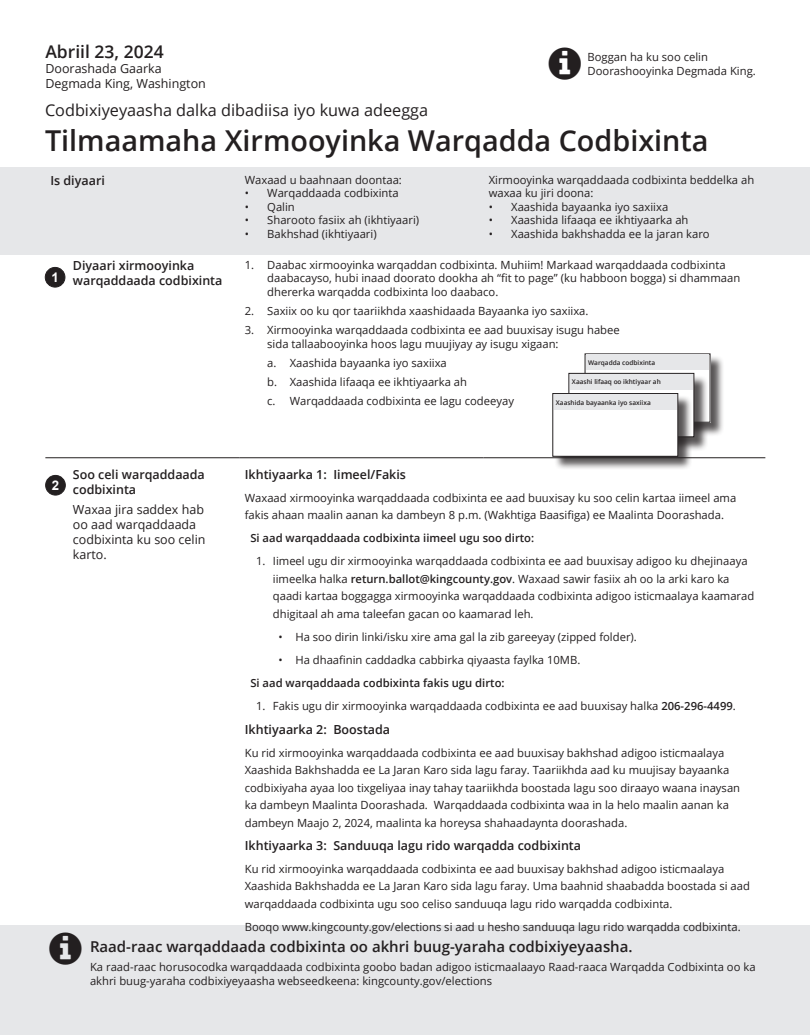
<style>
.page{position:relative;width:810px;height:1035px;background:#fff}
.page>*{position:absolute;margin:0;border:0;box-sizing:border-box;transform-origin:0 0}
.t1{font:600 28.75px "Open Sans";color:#231f20}
.t2{font:600 17.5px "Open Sans";color:#231f20}
.t3{font:16.25px "Open Sans";color:#231f20}
.t4{font:600 15px "Open Sans";color:#231f20}
.t5{font:700 13.25px "Arial";color:#fff}
.t6{font:600 12.5px/15px "Open Sans";color:#231f20}
.t7{font:12.5px/15px "Open Sans";color:#231f20}
.t8{font:11.25px/17.5px "Open Sans";color:#231f20}
.t9{font:600 11.25px "Open Sans";color:#231f20}
.t10{font:600 6.5px "Open Sans";color:#231f20}
.s1{font-weight:600}
</style>
<div class="page">
<div style="left:0;top:167px;width:810px;height:88px;background:#e6e7e9"></div>
<hr style="left:45px;top:458px;width:195px;height:1px;background:#231f20">
<hr style="left:240px;top:458px;width:244px;height:1px;background:#231f20">
<hr style="left:484px;top:458px;width:281px;height:1px;background:#231f20">
<div style="left:45px;top:267px;width:20px;height:20px;background:#231f20;border-radius:50%"></div>
<div style="left:45px;top:267px;width:20px;height:20px;border:1px solid #231f20;border-radius:50%"></div>
<div style="left:46px;top:475px;width:19px;height:20px;background:#231f20;border-radius:50%"></div>
<div style="left:45px;top:475px;width:21px;height:20px;border:1px solid #231f20;border-radius:50%"></div>
<div style="left:0;top:925px;width:810px;height:110px;background:#e6e7e9"></div>
<div style="left:587px;top:355px;width:137px;height:82px;background:#231f20;opacity:.75"></div>
<svg style="left:587px;top:370px;width:121px;height:5px"></svg>
<div style="left:570px;top:375px;width:138px;height:76px;background:#231f20;opacity:.75"></div>
<svg style="left:571px;top:389px;width:121px;height:6px"></svg>
<div style="left:569px;top:373px;width:125px;height:64px;border:1px solid #231f20"></div>
<div style="left:554px;top:395px;width:138px;height:76px;background:#231f20;opacity:.75"></div>
<div style="left:553px;top:394px;width:125px;height:62px;background:#fff"></div>
<div style="left:553px;top:393px;width:125px;height:63px;border:1px solid #231f20"></div>
<div style="left:554px;top:395px;width:122px;height:15px;background:#e6e7e9"></div>
<div style="left:570px;top:374px;width:123px;height:15px;background:#e6e7e9"></div>
<div style="left:586px;top:355px;width:123px;height:15px;background:#e6e7e9"></div>
<h2 class="t2" style="left:45px;top:40px;width:120px">Abriil 23, 2024</h2>
<p class="t7" style="left:45px;top:61px;width:162px">Doorashada Gaarka<br>Degmada King, Washington</p>
<h2 class="t3" style="left:45px;top:99px;width:385px">Codbixiyeyaasha dalka dibadiisa iyo kuwa adeegga</h2>
<h1 class="t1" style="left:45px;top:121px;width:665px">Tilmaamaha Xirmooyinka Warqadda Codbixinta</h1>
<h2 class="t6" style="left:50px;top:172px;width:56px">Is diyaari</h2>
<p class="t8" style="left:245px;top:171px;width:159px">Waxaad u baahnaan doontaa:</p>
<p class="t8" style="left:245px;top:184px;width:155px">• Warqaddaada codbixinta</p>
<p class="t8" style="left:245px;top:198px;width:52px">• Qalin</p>
<p class="t8" style="left:245px;top:211px;width:176px">• Sharooto fasiix ah (ikhtiyaari)</p>
<p class="t8" style="left:245px;top:225px;width:133px">• Bakhshad (ikhtiyaari)</p>
<p class="t8" style="left:588px;top:50px;width:170px;line-height:13.5px">Boggan ha ku soo celin<br>Doorashooyinka Degmada King.</p>
<p class="t8" style="left:489px;top:173px;width:267px;line-height:13.5px">Xirmooyinka warqaddaada codbixinta beddelka ah waxaa ku jiri doona:</p>
<p class="t8" style="left:489px;top:198px;width:181px">• Xaashida bayaanka iyo saxiixa</p>
<p class="t8" style="left:489px;top:211px;width:201px">• Xaashida lifaaqa ee ikhtiyaarka ah</p>
<p class="t8" style="left:489px;top:225px;width:223px">• Xaashida bakhshadda ee la jaran karo</p>
<p class="t5" style="left:51px;top:268px;width:9px">1</p>
<h2 class="t6" style="left:73px;top:258px;width:151px">Diyaari xirmooyinka warqaddaada codbixinta</h2>
<p class="t8" style="left:267px;top:258px;width:475px;line-height:13.5px;text-indent:-22px">1. Daabac xirmooyinka warqaddan codbixinta. Muhiim! Markaad warqaddaada codbixinta daabacayso, hubi inaad doorato dookha ah “fit to page” (ku habboon bogga) si dhammaan dhererka warqadda codbixinta loo daabaco.</p>
<p class="t8" style="left:245px;top:302px;width:345px">2. Saxiix oo ku qor taariikhda xaashidaada Bayaanka iyo saxiixa.</p>
<p class="t8" style="left:267px;top:323px;width:354px;line-height:13.5px;text-indent:-22px">3. Xirmooyinka warqaddaada codbixinta ee aad buuxisay isugu habee sida tallaabooyinka hoos lagu muujiyay ay isugu xigaan:</p>
<p class="t8" style="left:267px;top:353px;width:248px;line-height:19.1px">a. Xaashida bayaanka iyo saxiixa<br>b. Xaashida lifaaqa ee ikhtiyaarka ah<br>c. Warqaddaada codbixinta ee lagu codeeyay</p>
<p class="t10" style="left:588px;top:358px;width:69px">Warqadda codbixinta</p>
<p class="t10" style="left:572px;top:377px;width:90px">Xaashi lifaaq oo ikhtiyaar ah</p>
<p class="t10" style="left:556px;top:398px;width:96px">Xaashida bayaanka iyo saxiixa</p>
<p class="t5" style="left:52px;top:476px;width:9px">2</p>
<h2 class="t6" style="left:73px;top:466px;width:134px">Soo celi warqaddaada codbixinta</h2>
<p class="t7" style="left:73px;top:502px;width:134px">Waxaa jira saddex hab oo aad warqaddaada codbixinta ku soo celin karto.</p>
<h2 class="t6" style="left:245px;top:466px;width:163px">Ikhtiyaarka 1: Iimeel/Fakis</h2>
<p class="t8" style="left:245px;top:489px;width:493px">Waxaad xirmooyinka warqaddaada codbixinta ee aad buuxisay ku soo celin kartaa iimeel ama fakis ahaan maalin aanan ka dambeyn 8 p.m. (Wakhtiga Baasifiga) ee Maalinta Doorashada.</p>
<h3 class="t9" style="left:250px;top:531px;width:285px">Si aad warqaddaada codbixinta iimeel ugu soo dirto:</h3>
<p class="t8" style="left:273px;top:552px;width:483px;text-indent:-17px">1. Iimeel ugu dir xirmooyinka warqaddaada codbixinta ee aad buuxisay adigoo ku dhejinaaya iimeelka halka <span class="s1">return.ballot@kingcounty.gov</span>. Waxaad sawir fasiix ah oo la arki karo ka qaadi kartaa boggagga xirmooyinka warqaddaada codbixinta adigoo isticmaalaya kaamarad dhigitaal ah ama taleefan gacan oo kaamarad leh.</p>
<p class="t8" style="left:279px;top:628px;width:360px">• Ha soo dirin linki/isku xire ama gal la zib gareeyay (zipped folder).</p>
<p class="t8" style="left:279px;top:651px;width:303px">• Ha dhaafinin caddadka cabbirka qiyaasta faylka 10MB.</p>
<h3 class="t9" style="left:250px;top:676px;width:256px">Si aad warqaddaada codbixinta fakis ugu dirto:</h3>
<p class="t8" style="left:256px;top:697px;width:481px">1. Fakis ugu dir xirmooyinka warqaddaada codbixinta ee aad buuxisay halka <span class="s1">206-296-4499</span>.</p>
<h2 class="t6" style="left:245px;top:721px;width:147px">Ikhtiyaarka 2: Boostada</h2>
<p class="t8" style="left:245px;top:744px;width:497px">Ku rid xirmooyinka warqaddaada codbixinta ee aad buuxisay bakhshad adigoo isticmaalaya Xaashida Bakhshadda ee La Jaran Karo sida lagu faray. Taariikhda aad ku muujisay bayaanka codbixiyaha ayaa loo tixgeliyaa inay tahay taariikhda boostada lagu soo diraayo waana inaysan ka dambeyn Maalinta Doorashada. Warqaddaada codbixinta waa in la helo maalin aanan ka dambeyn Maajo 2, 2024, maalinta ka horeysa shahaadaynta doorashada.</p>
<h2 class="t6" style="left:245px;top:838px;width:338px">Ikhtiyaarka 3: Sanduuqa lagu rido warqadda codbixinta</h2>
<p class="t8" style="left:245px;top:860px;width:507px">Ku rid xirmooyinka warqaddaada codbixinta ee aad buuxisay bakhshad adigoo isticmaalaya<br>Xaashida Bakhshadda ee La Jaran Karo sida lagu faray. Uma baahnid shaabadda boostada si aad warqaddaada codbixinta ugu soo celiso sanduuqa lagu rido warqadda codbixinta.</p>
<p class="t8" style="left:245px;top:918px;width:497px">Booqo www.kingcounty.gov/elections si aad u hesho sanduuqa lagu rido warqadda codbixinta.</p>
<h3 class="t4" style="left:90px;top:936px;width:544px">Raad-raac warqaddaada codbixinta oo akhri buug-yaraha codbixiyeyaasha.</h3>
<p class="t8" style="left:90px;top:960px;width:667px;line-height:13.5px">Ka raad-raac horusocodka warqaddaada codbixinta goobo badan adigoo isticmaalaayo Raad-raaca Warqadda Codbixinta oo ka akhri buug-yaraha codbixiyeyaasha webseedkeena: kingcounty.gov/elections</p>
</div>
